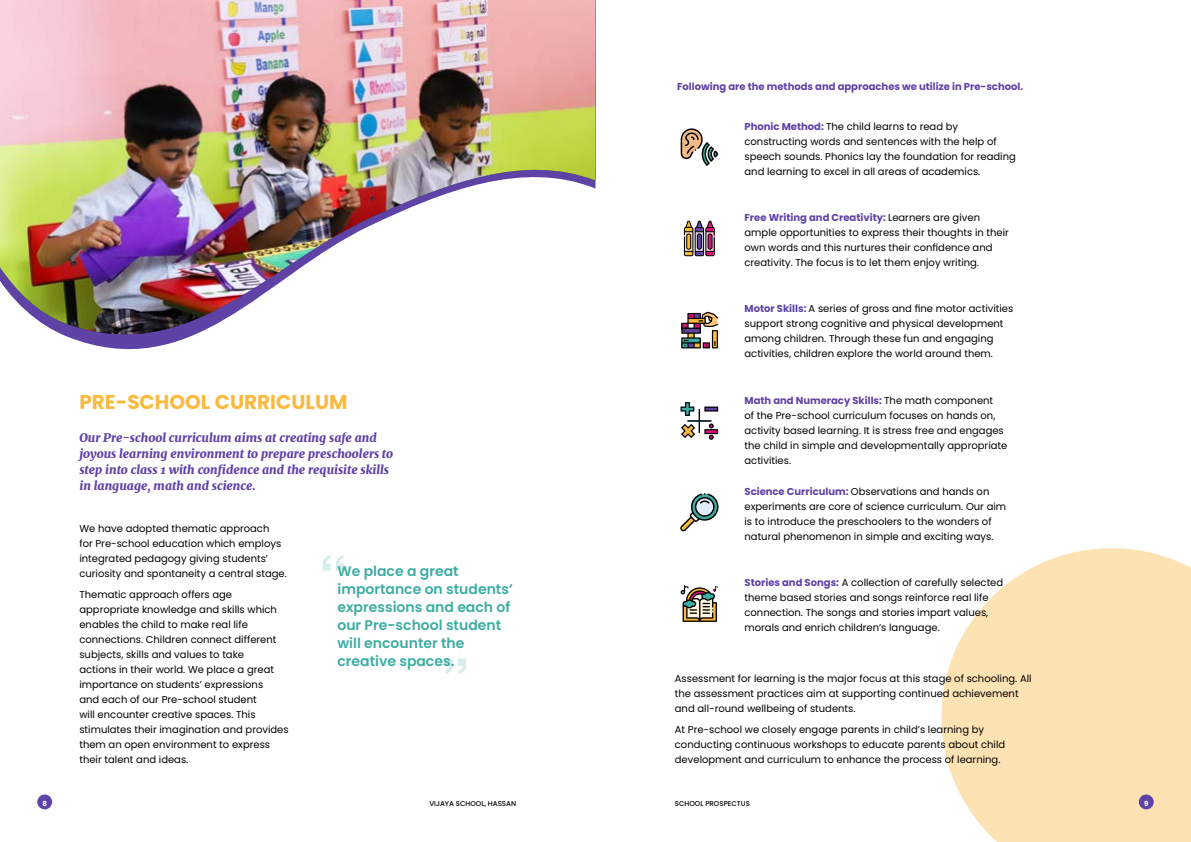
<style>
.page{position:relative;width:1191px;height:842px;background:#fff}
.page>*{position:absolute;margin:0;border:0;box-sizing:border-box;transform-origin:0 0}
.t1{font:700 56.4px "Helvetica LT Std";color:#d6eeec}
.t2{font:700 20px "Poppins";color:#faba40}
.t3{font:600 14px/18px "Poppins";color:#3dada3}
.t4{font:italic 900 12px/16px "Merriweather";color:#5e42a6}
.t5{font:10px/15px "Poppins";color:#000}
.t6{font:700 10px "Poppins";color:#5e42a6}
.t7{font:500 7px "Poppins";color:#000}
.t8{font:700 7px "Poppins";color:#fff}
.s1{font-weight:700;color:#5e42a6}
</style>
<div class="page">
<svg style="left:63px;top:335px;width:131px;height:15px;fill:#5e42a6"></svg>
<img style="left:0;top:0;width:595px;height:335px">
<svg style="left:941px;top:548px;width:250px;height:294px;background:#fde6bc"></svg>
<svg style="left:680px;top:128px;width:38px;height:38px"></svg>
<svg style="left:680px;top:585px;width:38px;height:37px"></svg>
<svg style="left:680px;top:402px;width:38px;height:38px"></svg>
<svg style="left:681px;top:312px;width:37px;height:36px"></svg>
<svg style="left:684px;top:221px;width:31px;height:35px"></svg>
<svg style="left:680px;top:493px;width:38px;height:38px"></svg>
<div style="left:1138px;top:794px;width:15px;height:15px;background:#5e42a6;border-radius:50%"></div>
<div style="left:37px;top:794px;width:15px;height:15px;background:#5e42a6;border-radius:50%"></div>
<p class="t6" style="left:677px;top:81px;width:348px">Following are the methods and approaches we utilize in Pre-school.</p>
<p class="t5" style="left:744px;top:119px;width:273px"><span class="s1">Phonic Method:</span> The child learns to read by constructing words and sentences with the help of speech sounds. Phonics lay the foundation for reading and learning to excel in all areas of academics.</p>
<p class="t5" style="left:744px;top:210px;width:266px"><span class="s1">Free Writing and Creativity:</span> Learners are given ample opportunities to express their thoughts in their own words and this nurtures their confidence and creativity. The focus is to let them enjoy writing.</p>
<h2 class="t2" style="left:79px;top:390px;width:269px">PRE-SCHOOL CURRICULUM</h2>
<p class="t4" style="left:79px;top:429px;width:315px">Our Pre-school curriculum aims at creating safe and joyous learning environment to prepare preschoolers to step into class 1 with confidence and the requisite skills in language, math and science.</p>
<p class="t5" style="left:79px;top:521px;width:209px">We have adopted thematic approach<br>for Pre-school education which employs integrated pedagogy giving students’ curiosity and spontaneity a central stage.</p>
<p class="t5" style="left:79px;top:587px;width:211px">Thematic approach offers age appropriate knowledge and skills which enables the child to make real life connections. Children connect different subjects, skills and values to take<br>actions in their world. We place a great importance on students’ expressions<br>and each of our Pre-school student<br>will encounter creative spaces. This stimulates their imagination and provides them an open environment to express their talent and ideas.</p>
<h1 class="t1" style="left:319px;top:542px;width:30px">“</h1>
<h3 class="t3" style="left:337px;top:562px;width:177px">We place a great importance on students’ expressions and each of our Pre-school student will encounter the creative spaces.</h3>
<h1 class="t1" style="left:469px;top:687px;width:30px;rotate:-180deg">“</h1>
<p class="t5" style="left:744px;top:301px;width:270px"><span class="s1">Motor Skills:</span> A series of gross and fine motor activities support strong cognitive and physical development among children. Through these fun and engaging activities, children explore the world around them.</p>
<p class="t5" style="left:744px;top:393px;width:264px"><span class="s1">Math and Numeracy Skills:</span> The math component<br>of the Pre-school curriculum focuses on hands on, activity based learning. It is stress free and engages the child in simple and developmentally appropriate activities.</p>
<p class="t5" style="left:744px;top:484px;width:263px"><span class="s1">Science Curriculum:</span> Observations and hands on experiments are core of science curriculum. Our aim is to introduce the preschoolers to the wonders of natural phenomenon in simple and exciting ways.</p>
<p class="t5" style="left:744px;top:575px;width:260px"><span class="s1">Stories and Songs:</span> A collection of carefully selected theme based stories and songs reinforce real life connection. The songs and stories impart values, morals and enrich children’s language.</p>
<p class="t5" style="left:675px;top:671px;width:358px">Assessment for learning is the major focus at this stage of schooling. All the assessment practices aim at supporting continued achievement and all-round wellbeing of students.</p>
<p class="t5" style="left:675px;top:722px;width:332px">At Pre-school we closely engage parents in child’s learning by conducting continuous workshops to educate parents about child development and curriculum to enhance the process of learning.</p>
<p class="t8" style="left:42px;top:799px;width:6px">8</p>
<p class="t7" style="left:429px;top:799px;width:88px">VIJAYA SCHOOL, HASSAN</p>
<p class="t7" style="left:675px;top:799px;width:77px">SCHOOL PROSPECTUS</p>
<p class="t8" style="left:1144px;top:799px;width:6px">9</p>
</div>
